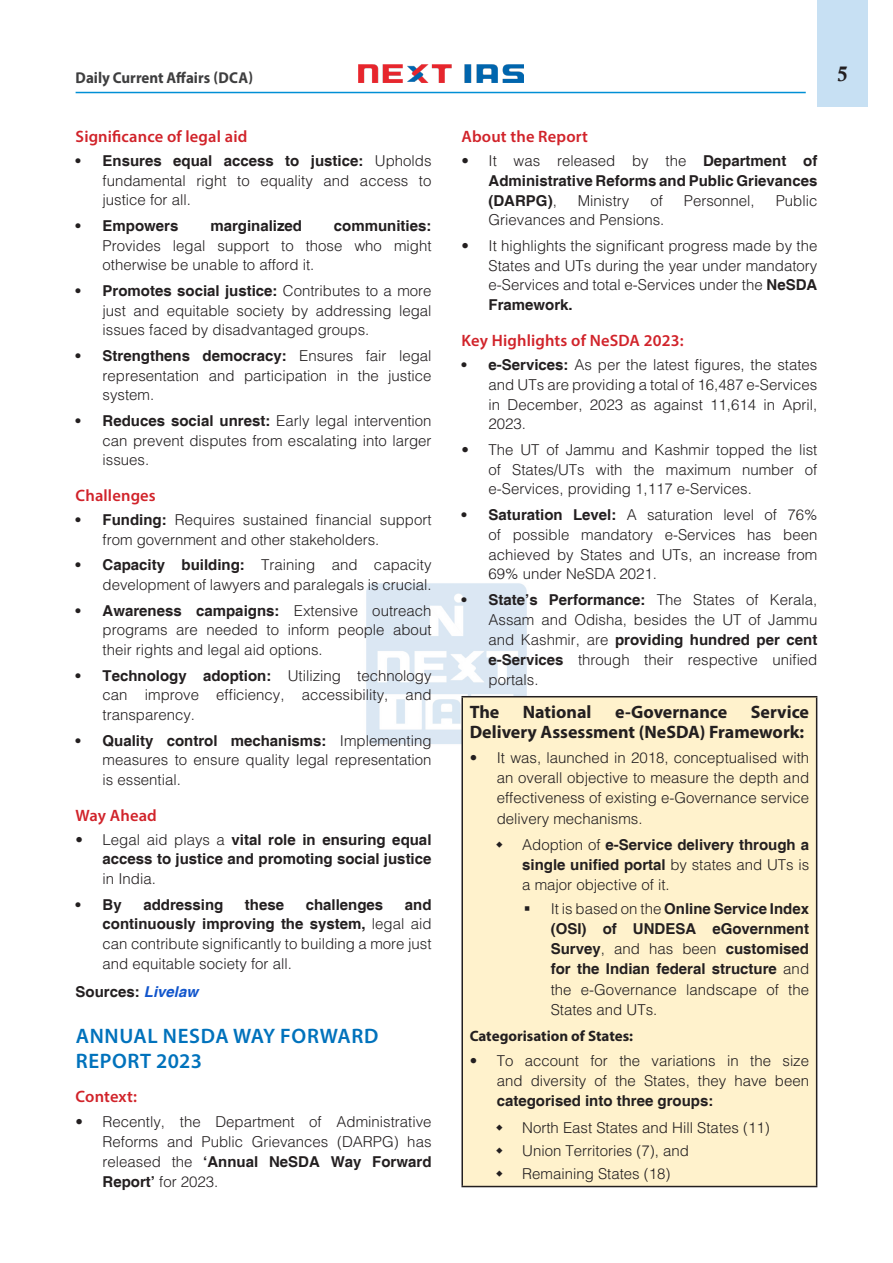
<style>
.page{position:relative;width:893px;height:1263px;background:#fff}
.page>*{position:absolute;margin:0;border:0;box-sizing:border-box;transform-origin:0 0}
.H-1{font:600 21px/24.6px "Myriad Pro";letter-spacing:.03em;color:#0072bc}
.t1{font:21px "Calis MT Bol";color:#231f20}
.body{font:700 18px/20.2px "Myriad Pro";color:#231f20;text-align:right}
.H-2{font:600 16.5px "Myriad Pro";letter-spacing:.01em;color:#d1232a}
.t2{font:700 15.75px "Myriad Pro";color:#3e3e3f;scale:.95 1}
.t3{font:300 15px/19.6px "Helvetica";color:#231f20;text-align:justify}
.body-2{font:700 15px/20.2px "Helvetica";color:#231f20;text-align:justify}
.body-3{font:700 15px "Myriad Pro";color:#231f20}
.s1{font-weight:700}
.s2{font-weight:300}
.s3{font-style:italic;color:#15c}
</style>
<div class="page">
<div style="left:817px;top:0;width:51px;height:107px;background:#c7e0f3"></div>
<img style="left:358px;top:64px;width:165px;height:19px">
<hr style="left:76px;top:92px;width:730px;height:1px;background:#008fd5">
<img style="left:366px;top:583px;width:161px;height:161px">
<div style="left:462px;top:697px;width:355px;height:489px;background:#fff2cc"></div>
<hr style="left:461px;top:696px;width:356px;height:1px;background:#231f20">
<hr style="left:461px;top:697px;width:2px;height:489px;background:#231f20">
<hr style="left:816px;top:697px;width:1px;height:489px;background:#231f20">
<hr style="left:461px;top:1186px;width:356px;height:1px;background:#231f20">
<p class="t2" style="left:76px;top:67px;width:188px">Daily Current Affairs (DCA)</p>
<h1 class="t1" style="left:837px;top:62px;width:12px">5</h1>
<p class="H-2" style="left:76px;top:126px;width:173px">Significance of legal aid</p>
<p class="t3" style="left:103px;top:151px;width:330px;text-indent:-27px"><span class="s1">• Ensures equal access to justice:</span> Upholds fundamental right to equality and access to justice for all.</p>
<p class="body-2" style="left:76px;top:216px;width:104px">• Empowers</p>
<p class="body-2" style="left:210px;top:216px;width:93px">marginalized</p>
<p class="t3" style="left:103px;top:215px;width:330px;text-indent:231px"><span class="s1">communities:<br></span>Provides legal support to those who might otherwise be unable to afford it.</p>
<p class="t3" style="left:103px;top:280px;width:330px;text-indent:-27px"><span class="s1">• Promotes social justice:</span> Contributes to a more just and equitable society by addressing legal issues faced by disadvantaged groups.</p>
<p class="t3" style="left:103px;top:345px;width:330px;text-indent:-27px"><span class="s1">• Strengthens democracy:</span> Ensures fair legal representation and participation in the justice system.</p>
<p class="t3" style="left:103px;top:410px;width:330px;text-indent:-27px"><span class="s1">• Reduces social unrest:</span> Early legal intervention can prevent disputes from escalating into larger issues.</p>
<p class="H-2" style="left:76px;top:485px;width:82px">Challenges</p>
<p class="t3" style="left:103px;top:509px;width:330px;text-indent:-27px"><span class="s1">• Funding:</span> Requires sustained financial support from government and other stakeholders.</p>
<p class="t3" style="left:76px;top:555px;width:357px;text-align:right"><span class="s1">• Capacity building:</span> Training and capacity development of lawyers and paralegals is crucial.</p>
<p class="t3" style="left:103px;top:600px;width:330px;text-indent:-27px"><span class="s1">• Awareness campaigns:</span> Extensive outreach programs are needed to inform people about their rights and legal aid options.</p>
<p class="t3" style="left:103px;top:665px;width:330px;text-indent:-27px"><span class="s1">• Technology adoption:</span> Utilizing technology can improve efficiency, accessibility, and transparency.</p>
<p class="t3" style="left:103px;top:730px;width:330px;text-indent:-27px"><span class="s1">• Quality control mechanisms:</span> Implementing measures to ensure quality legal representation is essential.</p>
<p class="H-2" style="left:76px;top:805px;width:83px">Way Ahead</p>
<p class="body-2" style="left:103px;top:830px;width:330px;line-height:19.6px;text-indent:-27px"><span class="s2">• Legal aid plays a</span> vital role in ensuring equal access to justice and promoting social justice <span class="s2">in India.</span></p>
<p class="body-2" style="left:76px;top:895px;width:48px">• By</p>
<p class="body-2" style="left:143px;top:895px;width:82px">addressing</p>
<p class="body-2" style="left:245px;top:895px;width:41px">these</p>
<p class="body-2" style="left:306px;top:895px;width:79px">challenges</p>
<p class="t3" style="left:103px;top:894px;width:330px;text-indent:302px"><span class="s1">and continuously improving the system,</span> legal aid can contribute significantly to building a more just and equitable society for all.</p>
<p class="body-2" style="left:76px;top:983px;width:124px">Sources: <span class="s3">Livelaw</span></p>
<p class="H-1" style="left:76px;top:1023px;width:304px">ANNUAL NESDA WAY FORWARD<br>REPORT 2023</p>
<p class="H-2" style="left:76px;top:1086px;width:63px">Context:</p>
<p class="t3" style="left:103px;top:1111px;width:330px;line-height:20.2px;text-indent:-27px">• Recently, the Department of Administrative Reforms and Public Grievances (DARPG) has released the <span class="s1">‘Annual NeSDA Way Forward Report’</span> for 2023.</p>
<p class="H-2" style="left:461px;top:126px;width:128px">About the Report</p>
<p class="body-2" style="left:488px;top:152px;width:330px;line-height:19.6px;text-indent:-27px"><span class="s2">• It was released by the</span> Department of Administrative Reforms and Public Grievances (DARPG)<span class="s2">,</span></p>
<p class="t3" style="left:578px;top:190px;width:53px">Ministry</p>
<p class="t3" style="left:650px;top:190px;width:14px">of</p>
<p class="t3" style="left:684px;top:190px;width:72px">Personnel,</p>
<p class="t3" style="left:776px;top:190px;width:43px">Public</p>
<p class="t3" style="left:488px;top:210px;width:177px">Grievances and Pensions.</p>
<p class="t3" style="left:488px;top:235px;width:330px;text-indent:-27px">• It highlights the significant progress made by the States and UTs during the year under mandatory e-Services and total e-Services under the <span class="s1">NeSDA Framework.</span></p>
<p class="H-2" style="left:461px;top:330px;width:224px">Key Highlights of NeSDA 2023:</p>
<p class="t3" style="left:488px;top:355px;width:330px;text-indent:-27px"><span class="s1">• e-Services:</span> As per the latest figures, the states and UTs are providing a total of 16,487 e-Services in December, 2023 as against 11,614 in April, 2023.</p>
<p class="t3" style="left:488px;top:439px;width:330px;text-indent:-27px">• The UT of Jammu and Kashmir topped the list of States/UTs with the maximum number of e-Services, providing 1,117 e-Services.</p>
<p class="t3" style="left:488px;top:505px;width:330px;text-indent:-27px"><span class="s1">• Saturation Level:</span> A saturation level of 76% of possible mandatory e-Services has been achieved by States and UTs, an increase from 69% under NeSDA 2021.</p>
<p class="t3" style="left:488px;top:589px;width:330px;line-height:20.1px;text-indent:-27px"><span class="s1">• State’s Performance:</span> The States of Kerala, Assam and Odisha, besides the UT of Jammu and Kashmir, are <span class="s1">providing hundred per cent e-Services</span> through their respective unified portals.</p>
<p class="body" style="left:470px;top:701px;width:31px">The</p>
<p class="body" style="left:523px;top:701px;width:70px">National</p>
<p class="body" style="left:615px;top:701px;width:114px">e-Governance</p>
<p class="body" style="left:470px;top:701px;width:341px">Service<br>Delivery Assessment (NeSDA) Framework:</p>
<p class="t3" style="left:497px;top:747px;width:314px;line-height:20.2px;text-indent:-27px">• It was, launched in 2018, conceptualised with an overall objective to measure the depth and effectiveness of existing e-Governance service delivery mechanisms.</p>
<p class="t3" style="left:522px;top:834px;width:288px;line-height:20.2px">Adoption of <span class="s1">e-Service delivery through a single unified portal</span> by states and UTs is a major objective of it.</p>
<p class="body-2" style="left:551px;top:899px;width:260px"><span class="s2">It is based on the</span> Online Service Index (OSI) of UNDESA eGovernment Survey<span class="s2">, and has been</span> customised for the Indian federal structure <span class="s2">and the e-Governance landscape of the States and UTs.</span></p>
<p class="body-3" style="left:470px;top:1026px;width:165px">Categorisation of States:</p>
<p class="t3" style="left:497px;top:1050px;width:314px;line-height:20.2px;text-indent:-27px">• To account for the variations in the size and diversity of the States, they have been <span class="s1">categorised into three groups:</span></p>
<p class="t3" style="left:522px;top:1117px;width:249px">North East States and Hill States (11)</p>
<p class="t3" style="left:522px;top:1140px;width:168px">Union Territories (7), and</p>
<p class="t3" style="left:522px;top:1163px;width:150px">Remaining States (18)</p>
</div>
